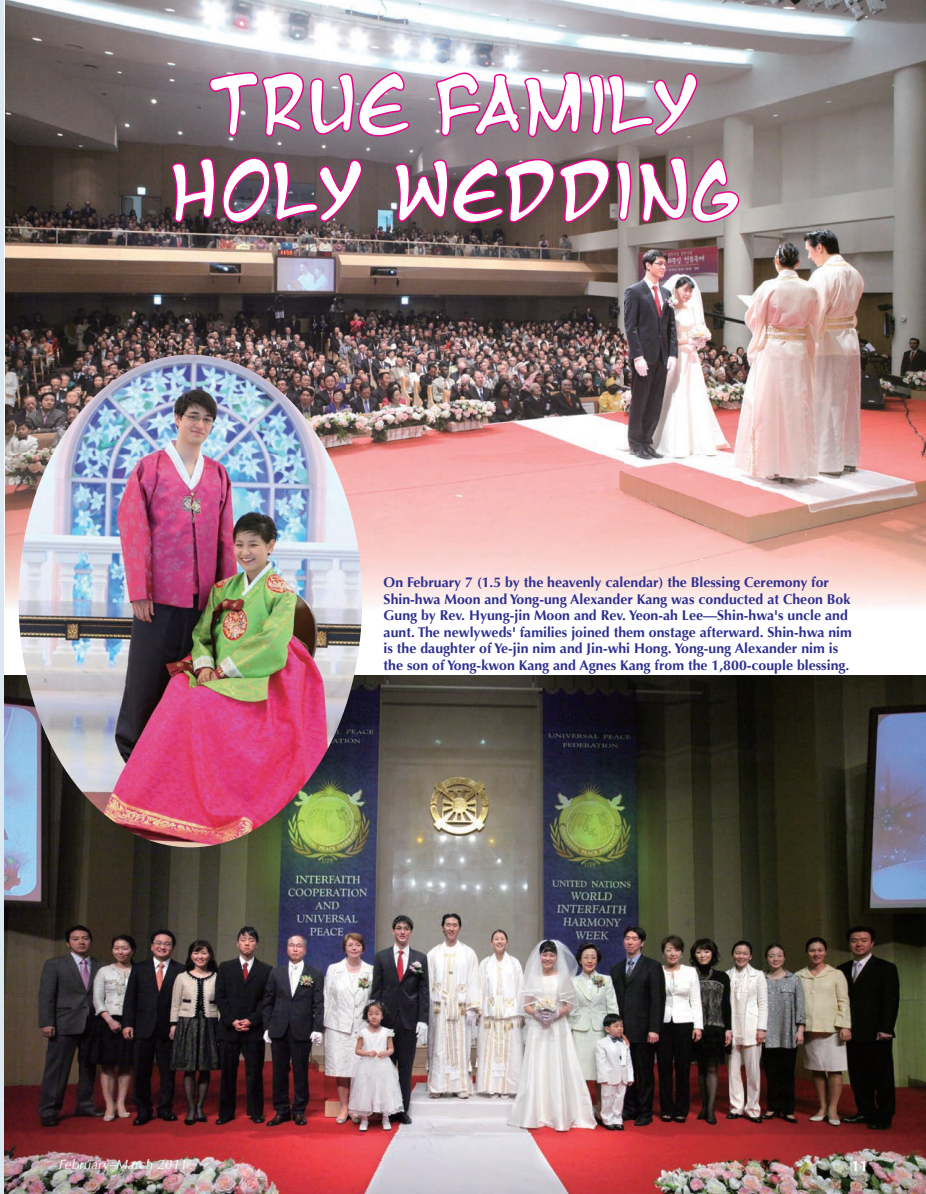
<style>
.page{position:relative;width:926px;height:1194px;background:#fff}
.page>*{position:absolute;margin:0;border:0;box-sizing:border-box;transform-origin:0 0}
.t1{font:72px/86.4px "Manga Temple";color:#fff;text-align:center}
.t2{font:700 15px "Optima";color:#fff}
.t3{font:700 14.1px/16.5px "Optima";color:#2e3092}
.t4{font:italic 13.5px "Optima";color:#fff}
</style>
<div class="page">
<img style="left:5px;top:0;width:921px;height:610px">
<img style="left:5px;top:676px;width:921px;height:518px">
<hr style="left:0;top:0;width:4px;height:1194px;background:#dbe7f1">
<img style="left:19px;top:355px;width:343px;height:492px">
<svg style="left:208px;top:69px;width:203px;height:70px;background:#a56b90"></svg>
<svg style="left:434px;top:71px;width:266px;height:69px;background:#b37b9c"></svg>
<img style="left:170px;top:156px;width:194px;height:147px">
<svg style="left:393px;top:156px;width:348px;height:69px;background:#8b4868"></svg>
<svg style="left:921px;top:0;width:5px;height:5px"></svg>
<svg style="left:921px;top:1189px;width:5px;height:5px"></svg>
<h1 class="t1" style="left:168px;top:62px;width:571px">TRUE FAMILY<br>HOLY WEDDING</h1>
<p class="t3" style="left:384px;top:574px;width:470px">On February 7 (1.5 by the heavenly calendar) the Blessing Ceremony for Shin-hwa Moon and Yong-ung Alexander Kang was conducted at Cheon Bok Gung by Rev. Hyung-jin Moon and Rev. Yeon-ah Lee—Shin-hwa's uncle and aunt. The newlyweds' families joined them onstage afterward. Shin-hwa nim is the daughter of Ye-jin nim and Jin-whi Hong. Yong-ung Alexander nim is the son of Yong-kwon Kang and Agnes Kang from the 1,800-couple blessing.</p>
<p class="t4" style="left:59px;top:1157px;width:130px">February–March 2011</p>
<p class="t2" style="left:851px;top:1157px;width:18px">11</p>
</div>
